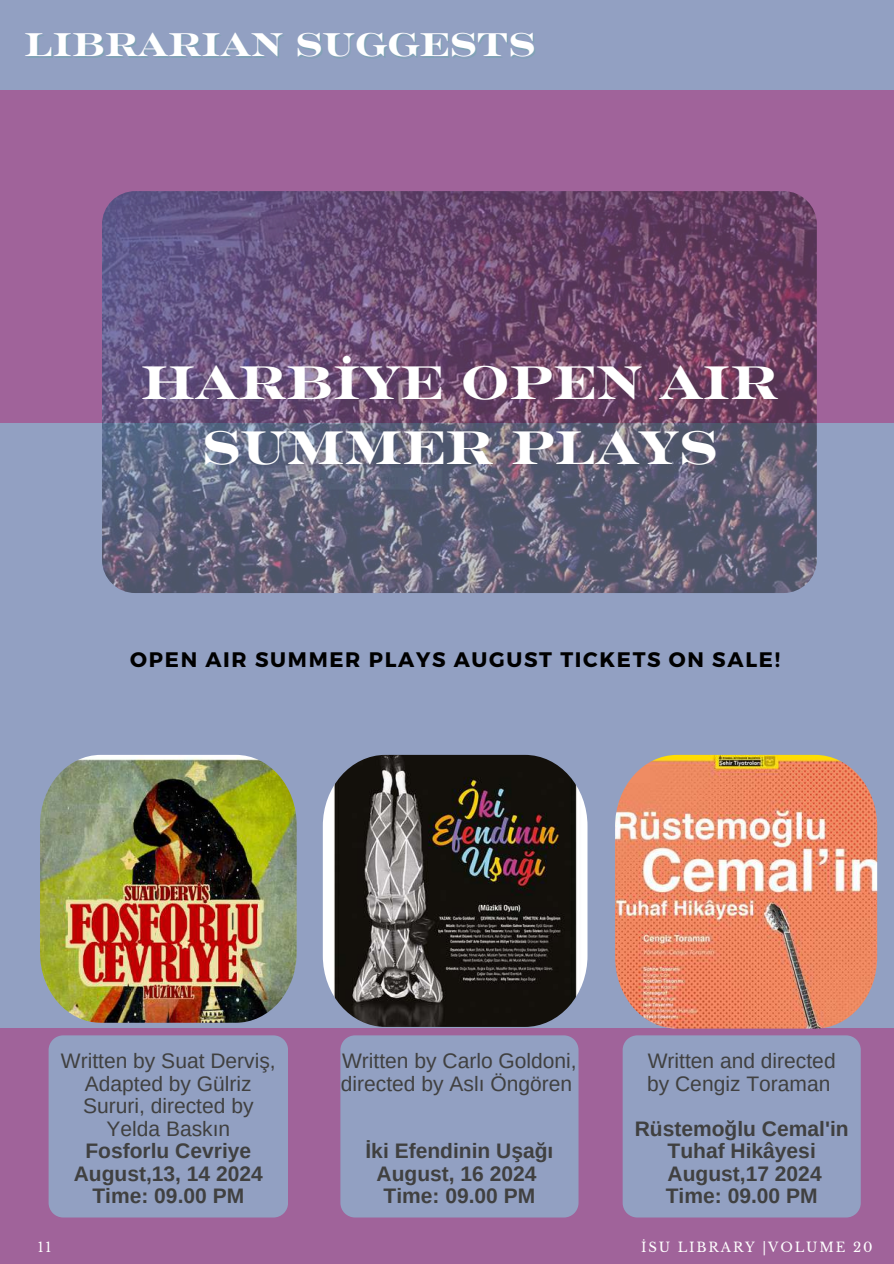
<style>
.page{position:relative;width:894px;height:1264px;background:#fff}
.page>*{position:absolute;margin:0;border:0;box-sizing:border-box;transform-origin:0 0}
.t1{font:47.25px/65.2px "Rosella Solid";color:#fff;text-align:center}
.t2{font:33px "Rosella Solid";color:#fff}
.t3{font:700 21px/22.5px "Arimo";color:#404040;text-align:center}
.t4{font:21px/22.5px "Arimo";color:#404040}
.t5{font:700 21px "Montserrat";letter-spacing:.08em;color:#000}
.t6{font:13.2px "Libre Baskerville";letter-spacing:.14em;color:#fff}
</style>
<div class="page">
<div style="left:0;top:0;width:893px;height:1263px;background:#92a0c2"></div>
<div style="left:0;top:0;width:893px;height:423px;background:#a0639a"></div>
<div style="left:0;top:1028px;width:893px;height:235px;background:#a0639a"></div>
<img style="left:102px;top:191px;width:714px;height:402px;border-radius:33px">
<div style="left:49px;top:1035px;width:239px;height:182px;background:#92a0c2"></div>
<img style="left:40px;top:755px;width:256px;height:267px">
<img style="left:615px;top:755px;width:261px;height:273px">
<img style="left:323px;top:755px;width:264px;height:271px">
<div style="left:0;top:0;width:893px;height:89px;background:#92a0c2"></div>
<div style="left:340px;top:1035px;width:238px;height:182px;background:#92a0c2"></div>
<div style="left:622px;top:1035px;width:238px;height:182px;background:#92a0c2"></div>
<h2 class="t2" style="left:24px;top:16px;width:512px">LIBRARIAN SUGGESTS</h2>
<h1 class="t1" style="left:141px;top:345px;width:638px">HARBİYE OPEN AIR<br>SUMMER PLAYS</h1>
<p class="t5" style="left:130px;top:646px;width:651px">OPEN AIR SUMMER PLAYS AUGUST TICKETS ON SALE!</p>
<p class="t4" style="left:61px;top:1049px;width:216px;text-align:center">Written by Suat Derviş,<br>Adapted by Gülriz<br>Sururi, directed by<br>Yelda Baskın</p>
<p class="t3" style="left:74px;top:1139px;width:190px">Fosforlu Cevriye<br>August,13, 14 2024<br>Time: 09.00 PM</p>
<p class="t4" style="left:341px;top:1049px;width:237px">Written by Carlo Goldoni, directed by Aslı Öngören</p>
<p class="t3" style="left:365px;top:1139px;width:189px">İki Efendinin Uşağı<br>August, 16 2024<br>Time: 09.00 PM</p>
<p class="t4" style="left:647px;top:1049px;width:190px">Written and directed by Cengiz Toraman</p>
<p class="t3" style="left:634px;top:1117px;width:215px">Rüstemoğlu Cemal'in<br>Tuhaf Hikâyesi<br>August,17 2024<br>Time: 09.00 PM</p>
<p class="t6" style="left:38px;top:1239px;width:15px">11</p>
<p class="t6" style="left:641px;top:1239px;width:233px">İSU LIBRARY |VOLUME 20</p>
</div>
